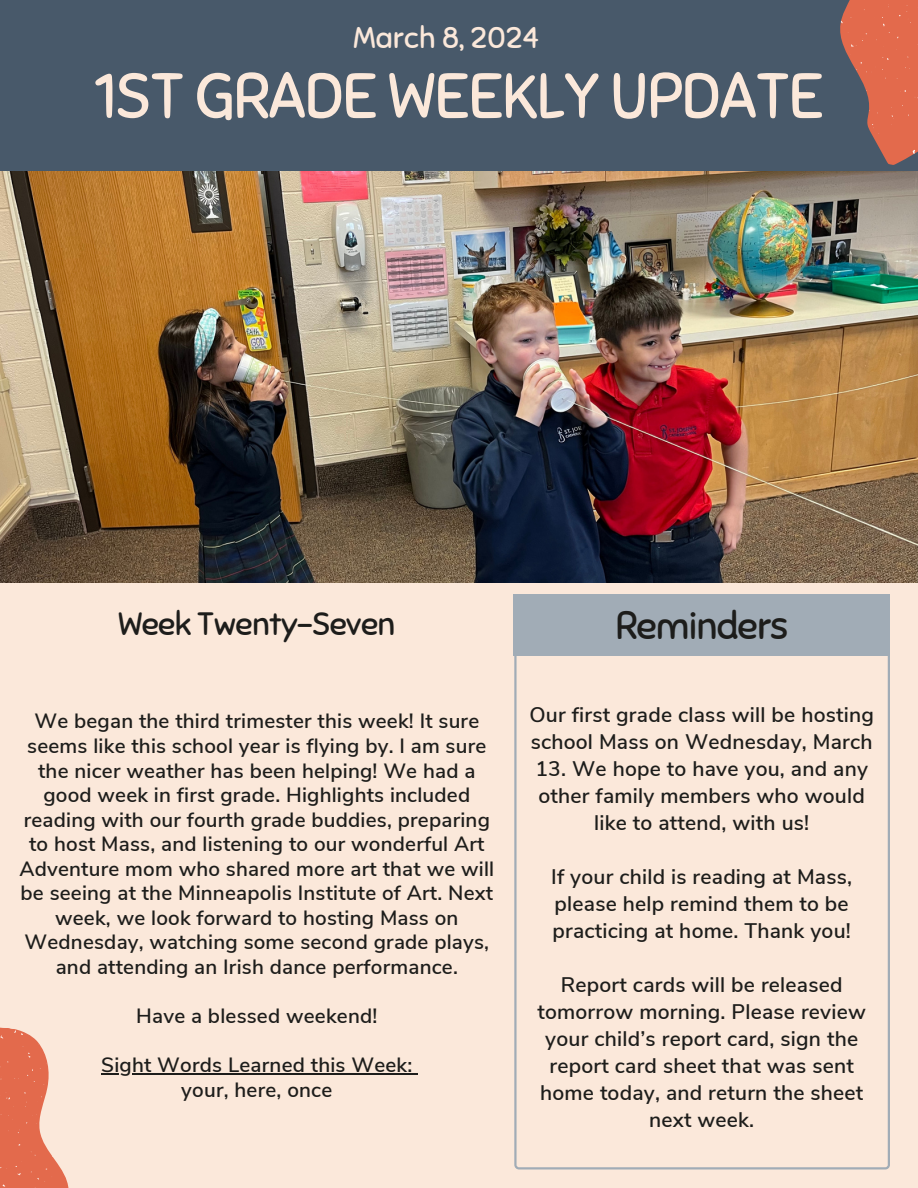
<style>
.page{position:relative;width:918px;height:1188px;background:#fbe8da}
.page>*{position:absolute;margin:0;border:0;box-sizing:border-box;transform-origin:0 0}
.t1{font:63.45px "Sniglet";letter-spacing:-.025em;color:#fbe8da}
.t2{font:38.25px "Sniglet";letter-spacing:-.025em;color:#1d1d1b}
.t3{font:32.25px "Sniglet";letter-spacing:-.025em;color:#1d1d1b}
.t4{font:30px "Sniglet";color:#fbe8da}
.t5{font:600 21px/27px "Nunito Sans";letter-spacing:.01em;color:#1d1d1b}
.t6{font:600 20.7px/24.6px "Nunito Sans";letter-spacing:.01em;color:#1d1d1b;text-align:center}
</style>
<div class="page">
<div style="left:0;top:0;width:918px;height:171px;background:#48596a"></div>
<svg style="left:840px;top:0;width:78px;height:165px"></svg>
<svg style="left:0;top:1027px;width:106px;height:161px"></svg>
<svg style="left:514px;top:656px;width:376px;height:513px"></svg>
<div style="left:513px;top:594px;width:377px;height:62px;background:#a1acb6"></div>
<img style="left:0;top:171px;width:918px;height:412px">
<hr style="left:101px;top:1073px;width:312px;height:1px;background:#1d1d1b">
<p class="t4" style="left:354px;top:19px;width:187px">March 8, 2024</p>
<p class="t1" style="left:94px;top:57px;width:731px">1ST GRADE WEEKLY UPDATE</p>
<p class="t3" style="left:118px;top:604px;width:279px">Week Twenty-Seven</p>
<p class="t2" style="left:615px;top:602px;width:174px">Reminders</p>
<h3 class="t6" style="left:19px;top:709px;width:476px">We began the third trimester this week! It sure seems like this school year is flying by. I am sure the nicer weather has been helping! We had a good week in first grade. Highlights included reading with our fourth grade buddies, preparing to host Mass, and listening to our wonderful Art Adventure mom who shared more art that we will be seeing at the Minneapolis Institute of Art. Next week, we look forward to hosting Mass on Wednesday, watching some second grade plays, and attending an Irish dance performance.</h3>
<h1 class="t6" style="left:136px;top:1004px;width:243px">Have a blessed weekend!</h1>
<p class="t6" style="left:101px;top:1053px;width:313px">Sight Words Learned this Week:</p>
<h3 class="t6" style="left:181px;top:1078px;width:153px">your, here, once</h3>
<p class="t5" style="left:529px;top:702px;width:346px">Our first grade class will be hosting school Mass on Wednesday, March</p>
<p class="t5" style="left:535px;top:756px;width:334px;text-align:center">13. We hope to have you, and any other family members who would like to attend, with us!</p>
<p class="t5" style="left:551px;top:864px;width:302px">If your child is reading at Mass, please help remind them to be practicing at home. Thank you!</p>
<h2 class="t5" style="left:537px;top:972px;width:330px;text-align:center">Report cards will be released tomorrow morning. Please review your child’s report card, sign the report card sheet that was sent home today, and return the sheet next week.</h2>
</div>
